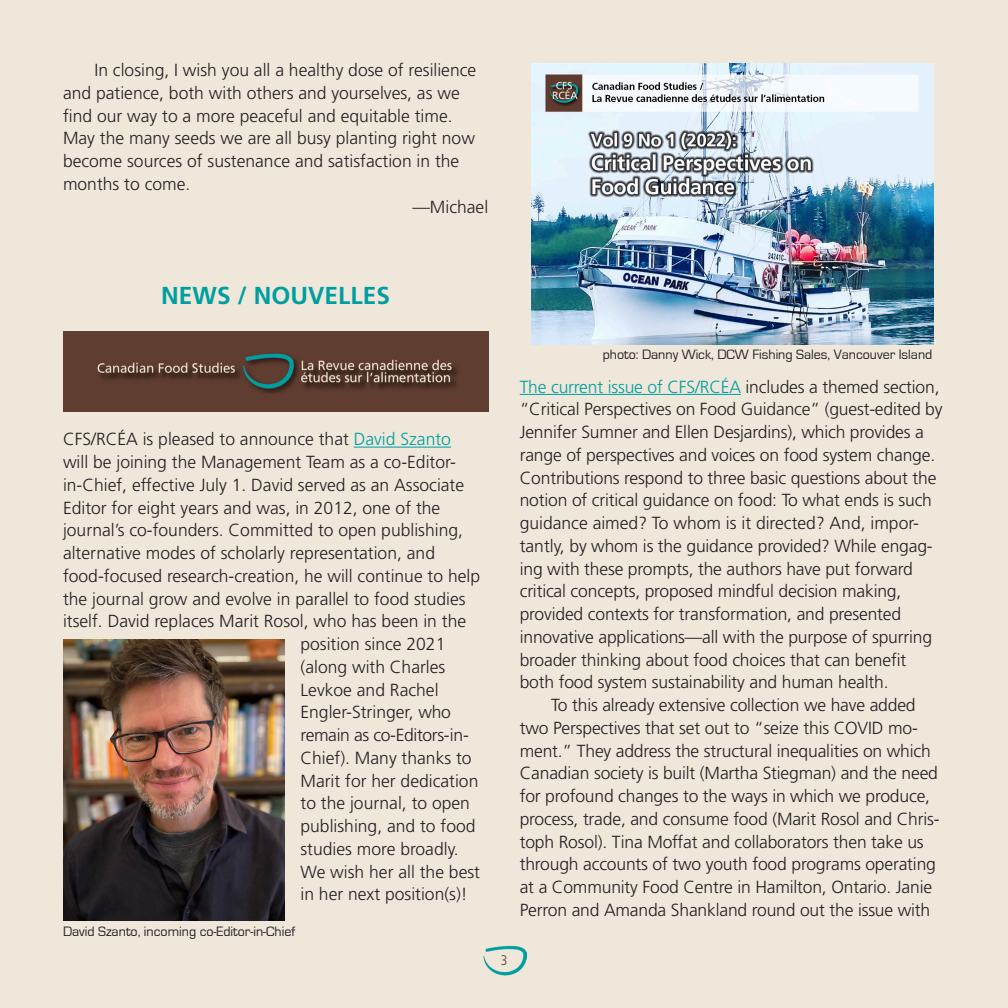
<style>
.page{position:relative;width:1008px;height:1008px;background:#eee7da}
.page>*{position:absolute;margin:0;border:0;box-sizing:border-box;transform-origin:0 0}
.t1{font:700 24.5px "Frutiger LT Std";color:#009ea1}
.t2{font:300 17.5px/22.8px "Frutiger LT Std";letter-spacing:-.01em;color:#231f20}
.Paragraph_Style_1{font:14px "Eurostile";color:#231f20}
.t3{font:300 condensed 14px "Frutiger LT Std";color:#5f3d30}
.s1{color:#009ea1}
</style>
<div class="page">
<img style="left:484px;top:946px;width:42px;height:30px">
<hr style="left:354px;top:447px;width:97px;height:1px;background:#009ea1">
<hr style="left:520px;top:394px;width:221px;height:1px;background:#009ea1">
<img style="left:63px;top:640px;width:222px;height:280px">
<img style="left:63px;top:331px;width:425px;height:80px">
<img style="left:532px;top:64px;width:401px;height:281px">
<p class="t2" style="left:63px;top:59px;width:415px;text-indent:32px">In closing, I wish you all a healthy dose of resilience and patience, both with others and yourselves, as we find our way to a more peaceful and equitable time.<br>May the many seeds we are all busy planting right now become sources of sustenance and satisfaction in the months to come.</p>
<p class="t2" style="left:412px;top:195px;width:77px">—Michael</p>
<p class="t1" style="left:161px;top:281px;width:230px">NEWS / NOUVELLES</p>
<p class="t2" style="left:63px;top:428px;width:390px">CFS/RCÉA is pleased to announce that <span class="s1">David Szanto</span></p>
<p class="t2" style="left:63px;top:451px;width:394px">will be joining the Management Team as a co-Editor-</p>
<p class="t2" style="left:63px;top:474px;width:403px">in-Chief, effective July 1. David served as an Associate</p>
<p class="t2" style="left:63px;top:496px;width:379px">Editor for eight years and was, in 2012, one of the</p>
<p class="t2" style="left:63px;top:519px;width:402px">journal’s co-founders. Committed to open publishing,</p>
<p class="t2" style="left:63px;top:542px;width:374px">alternative modes of scholarly representation, and</p>
<p class="t2" style="left:63px;top:565px;width:419px">food-focused research-creation, he will continue to help</p>
<p class="t2" style="left:63px;top:587px;width:404px">the journal grow and evolve in parallel to food studies</p>
<p class="t2" style="left:63px;top:610px;width:405px">itself. David replaces Marit Rosol, who has been in the</p>
<p class="t2" style="left:301px;top:633px;width:146px">position since 2021</p>
<p class="t2" style="left:301px;top:656px;width:146px">(along with Charles</p>
<p class="t2" style="left:301px;top:678px;width:140px">Levkoe and Rachel</p>
<p class="t2" style="left:301px;top:701px;width:152px">Engler-Stringer, who</p>
<p class="t2" style="left:301px;top:724px;width:170px">remain as co-Editors-in-</p>
<p class="t2" style="left:301px;top:747px;width:173px">Chief). Many thanks to</p>
<p class="t2" style="left:301px;top:769px;width:179px">Marit for her dedication</p>
<p class="t2" style="left:301px;top:792px;width:171px">to the journal, to open</p>
<p class="t2" style="left:301px;top:815px;width:177px">publishing, and to food</p>
<p class="t2" style="left:301px;top:838px;width:160px">studies more broadly.</p>
<p class="t2" style="left:301px;top:860px;width:181px">We wish her all the best</p>
<p class="t2" style="left:301px;top:883px;width:169px">in her next position(s)!</p>
<p class="Paragraph_Style_1" style="left:63px;top:924px;width:234px">David Szanto, incoming co-Editor-in-Chief</p>
<p class="Paragraph_Style_1" style="left:603px;top:347px;width:331px">photo: Danny Wick, DCW Fishing Sales, Vancouver Island</p>
<p class="t2" style="left:520px;top:376px;width:424px"><span class="s1">The current issue of CFS/RCÉA</span> includes a themed section, “Critical Perspectives on Food Guidance” (guest-edited by Jennifer Sumner and Ellen Desjardins), which provides a range of perspectives and voices on food system change.<br>Contributions respond to three basic questions about the notion of critical guidance on food: To what ends is such guidance aimed? To whom is it directed? And, impor&shy;tantly, by whom is the guidance provided? While engag&shy;ing with these prompts, the authors have put forward critical concepts, proposed mindful decision making, provided contexts for transformation, and presented innovative applications—all with the purpose of spurring broader thinking about food choices that can benefit both food system sustainability and human health.</p>
<p class="t2" style="left:520px;top:694px;width:421px;text-indent:32px">To this already extensive collection we have added two Perspectives that set out to “seize this COVID mo&shy;ment.” They address the structural inequalities on which Canadian society is built (Martha Stiegman) and the need for profound changes to the ways in which we produce, process, trade, and consume food (Marit Rosol and Chris&shy;toph Rosol). Tina Moffat and collaborators then take us through accounts of two youth food programs operating at a Community Food Centre in Hamilton, Ontario. Janie Perron and Amanda Shankland round out the issue with</p>
<p class="t3" style="left:501px;top:952px;width:8px">3</p>
</div>
